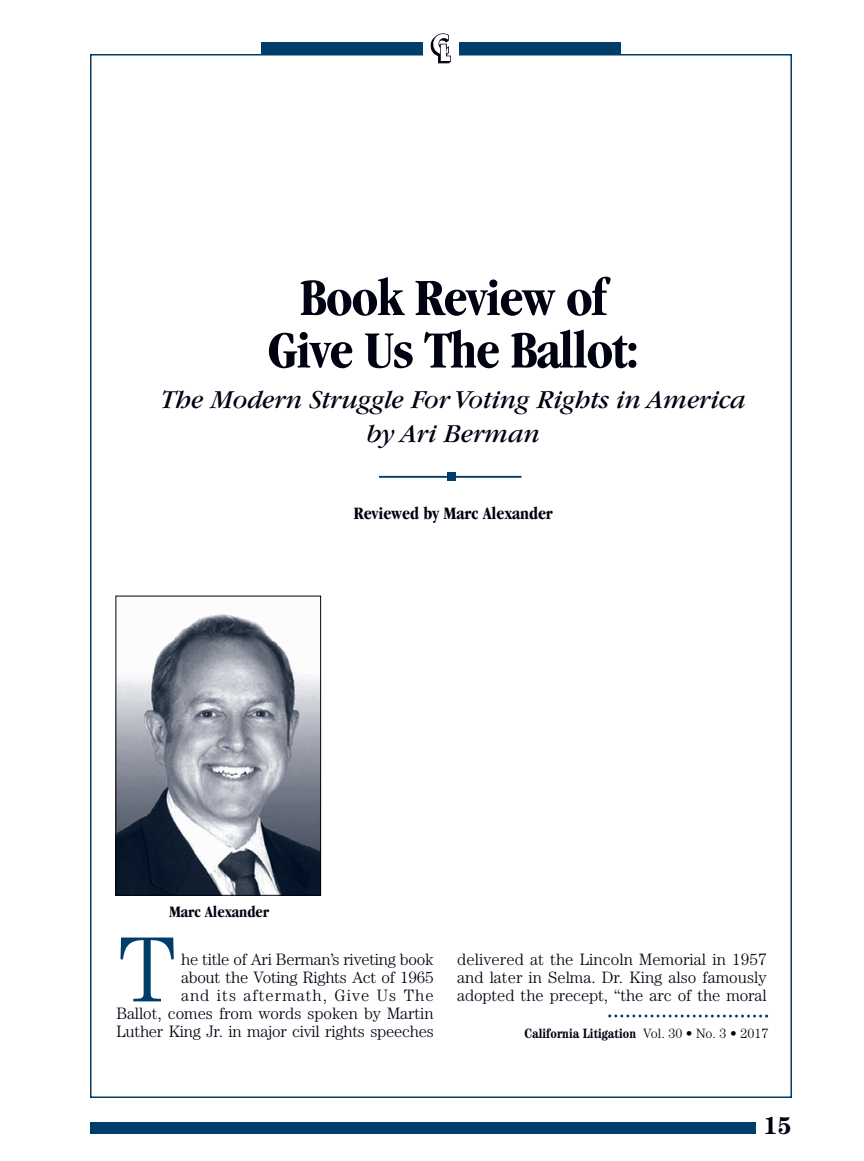
<style>
.page{position:relative;width:864px;height:1161px;background:#fff}
.page>*{position:absolute;margin:0;border:0;box-sizing:border-box;transform-origin:0 0}
.t1{font:300 92.85px "Century";color:#003d6a}
.t2{font:700 condensed 54px/52.5px "Garamond";letter-spacing:-.025em;color:#000212;text-align:center}
.t3{font:italic 27px/34.5px "Garamond";letter-spacing:-.005em;color:#000212;text-align:center}
.t4{font:700 24.75px "Century";color:#000212}
.t5{font:700 condensed 18px "Garamond";letter-spacing:-.005em;color:#000212}
.t6{font:300 16.5px/18px "Century";letter-spacing:-.005em;color:#000212;text-align:right}
.t7{font:700 condensed 16.5px "Garamond";letter-spacing:-.005em;color:#000212}
.t8{font:700 condensed 13.5px "Century";color:#000212}
.s1{font-weight:300;font-stretch:normal}
</style>
<div class="page">
<div style="left:261px;top:42px;width:162px;height:12px;background:#003d6a"></div>
<div style="left:459px;top:42px;width:162px;height:12px;background:#003d6a"></div>
<div style="left:90px;top:1122px;width:666px;height:12px;background:#003d6a"></div>
<svg style="left:430px;top:33px;width:21px;height:30px"></svg>
<svg style="left:608px;top:1014px;width:160px;height:4px"></svg>
<hr style="left:379px;top:476px;width:143px;height:2px;background:#003d6a">
<div style="left:447px;top:472px;width:9px;height:9px;background:#003d6a"></div>
<img style="left:118px;top:614px;width:201px;height:280px">
<div style="left:116px;top:596px;width:205px;height:300px;border:1px solid #000212"></div>
<h2 class="t2" style="left:268px;top:276px;width:373px">Book Review of<br>Give Us The Ballot:</h2>
<h3 class="t3" style="left:161px;top:385px;width:586px">The Modern Struggle For Voting Rights in America by Ari Berman</h3>
<p class="t5" style="left:354px;top:506px;width:201px">Reviewed by Marc Alexander</p>
<p class="t7" style="left:169px;top:905px;width:102px">Marc Alexander</p>
<h1 class="t1" style="left:118px;top:938px;width:60px">T</h1>
<p class="t6" style="left:116px;top:952px;width:319px">he title of Ari Berman’s riveting book<br>about the Voting Rights Act of 1965<br>and its aftermath, Give Us The<br>Ballot, comes from words spoken by Martin Luther King Jr. in major civil rights speeches</p>
<p class="t6" style="left:457px;top:952px;width:311px;text-align:justify">delivered at the Lincoln Memorial in 1957 and later in Selma. Dr. King also famously adopted the precept, “the arc of the moral</p>
<p class="t8" style="left:525px;top:1029px;width:245px">California Litigation <span class="s1">Vol. 30 • No. 3 • 2017</span></p>
<h3 class="t4" style="left:764px;top:1117px;width:30px">15</h3>
</div>
